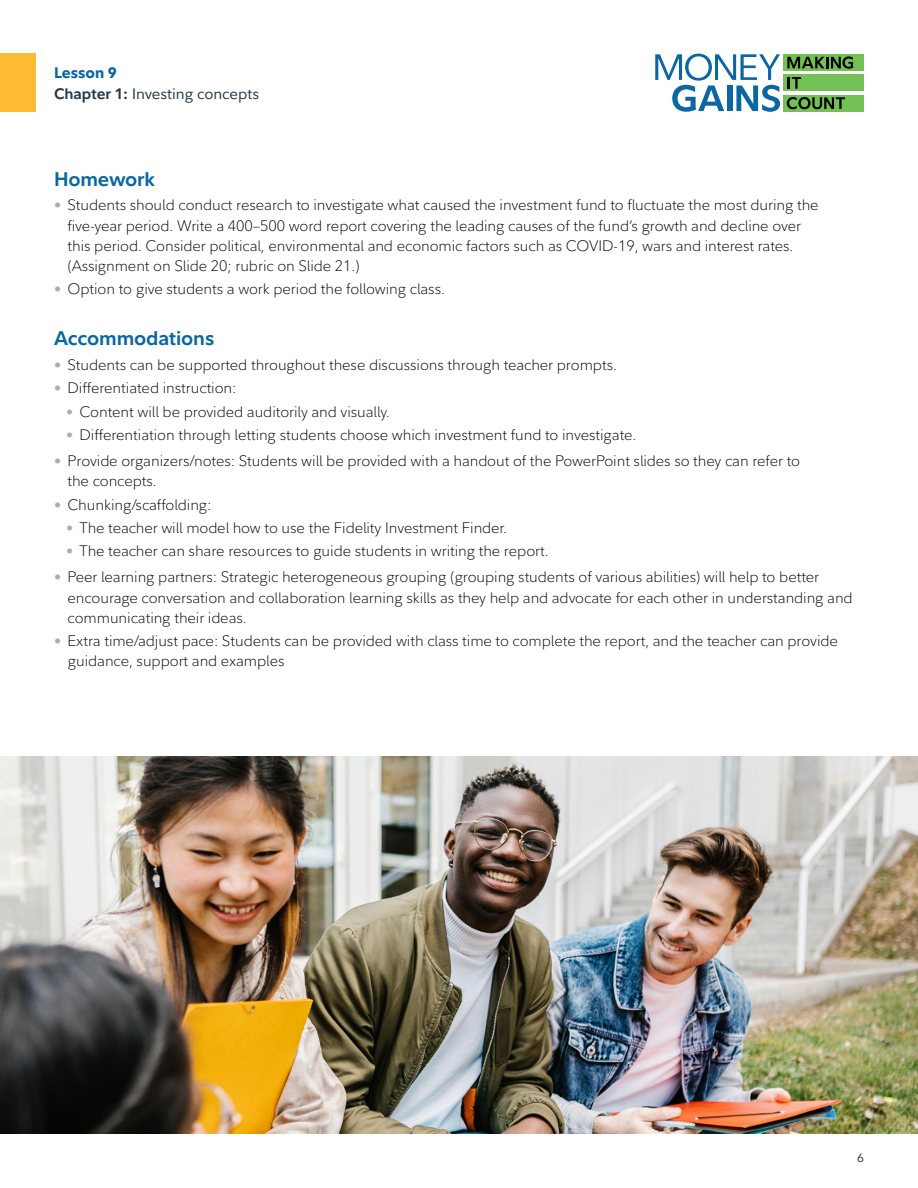
<style>
.page{position:relative;width:918px;height:1188px;background:#fff}
.page>*{position:absolute;margin:0;border:0;box-sizing:border-box;transform-origin:0 0}
.t1{font:700 19.5px "Fidelity Sans";letter-spacing:-.005em;color:#0b66a3}
.t2{font:300 15px/20.2px "Fidelity Sans";letter-spacing:-.005em;color:#000}
.t3{font:15px/21px "Fidelity Sans";color:#253948}
.t4{font:12px "Fidelity Sans";color:#253948}
.s1{font-weight:800;color:#0b66a3}
.s2{font-weight:700}
.s3{font-weight:400;font-size:14.25px;color:#a4afb9}
</style>
<div class="page">
<div style="left:784px;top:54px;width:80px;height:16px;background:#73c054"></div>
<div style="left:784px;top:75px;width:80px;height:16px;background:#73c054"></div>
<div style="left:784px;top:95px;width:80px;height:16px;background:#73c054"></div>
<svg style="left:787px;top:56px;width:66px;height:13px"></svg>
<svg style="left:787px;top:77px;width:14px;height:12px"></svg>
<svg style="left:787px;top:97px;width:58px;height:12px"></svg>
<svg style="left:655px;top:54px;width:125px;height:58px"></svg>
<div style="left:0;top:54px;width:36px;height:58px;background:#fdbb33"></div>
<img style="left:0;top:756px;width:918px;height:378px">
<p class="t3" style="left:54px;top:62px;width:207px"><span class="s1">Lesson 9<br></span><span class="s2">Chapter 1:</span> Investing concepts</p>
<h1 class="t1" style="left:54px;top:166px;width:103px">Homework</h1>
<p class="t2" style="left:68px;top:195px;width:753px;text-indent:-14px"><span class="s3">•</span> Students should conduct research to investigate what caused the investment fund to fluctuate the most during the five‑year period. Write a 400–500 word report covering the leading causes of the fund’s growth and decline over this period. Consider political, environmental and economic factors such as COVID-19, wars and interest rates. (Assignment on Slide 20; rubric on Slide 21.)</p>
<p class="t2" style="left:54px;top:279px;width:392px"><span class="s3">•</span> Option to give students a work period the following class.</p>
<h1 class="t1" style="left:54px;top:326px;width:162px">Accommodations</h1>
<p class="t2" style="left:54px;top:355px;width:564px"><span class="s3">•</span> Students can be supported throughout these discussions through teacher prompts.</p>
<p class="t2" style="left:54px;top:378px;width:184px"><span class="s3">•</span> Differentiated instruction:</p>
<p class="t2" style="left:66px;top:401px;width:326px"><span class="s3">•</span> Content will be provided auditorily and visually.</p>
<p class="t2" style="left:66px;top:425px;width:572px"><span class="s3">•</span> Differentiation through letting students choose which investment fund to investigate.</p>
<p class="t2" style="left:68px;top:451px;width:734px;text-indent:-14px"><span class="s3">•</span> Provide organizers/notes: Students will be provided with a handout of the PowerPoint slides so they can refer to the concepts.</p>
<p class="t2" style="left:54px;top:494px;width:159px"><span class="s3">•</span> Chunking/scaffolding:</p>
<p class="t2" style="left:66px;top:518px;width:443px"><span class="s3">•</span> The teacher will model how to use the Fidelity Investment Finder.</p>
<p class="t2" style="left:66px;top:541px;width:484px"><span class="s3">•</span> The teacher can share resources to guide students in writing the report.</p>
<p class="t2" style="left:68px;top:567px;width:787px;text-indent:-14px"><span class="s3">•</span> Peer learning partners: Strategic heterogeneous grouping (grouping students of various abilities) will help to better encourage conversation and collaboration learning skills as they help and advocate for each other in understanding and communicating their ideas.</p>
<p class="t2" style="left:68px;top:631px;width:772px;text-indent:-14px"><span class="s3">•</span> Extra time/adjust pace: Students can be provided with class time to complete the report, and the teacher can provide guidance, support and examples</p>
<p class="t4" style="left:857px;top:1150px;width:8px">6</p>
</div>
